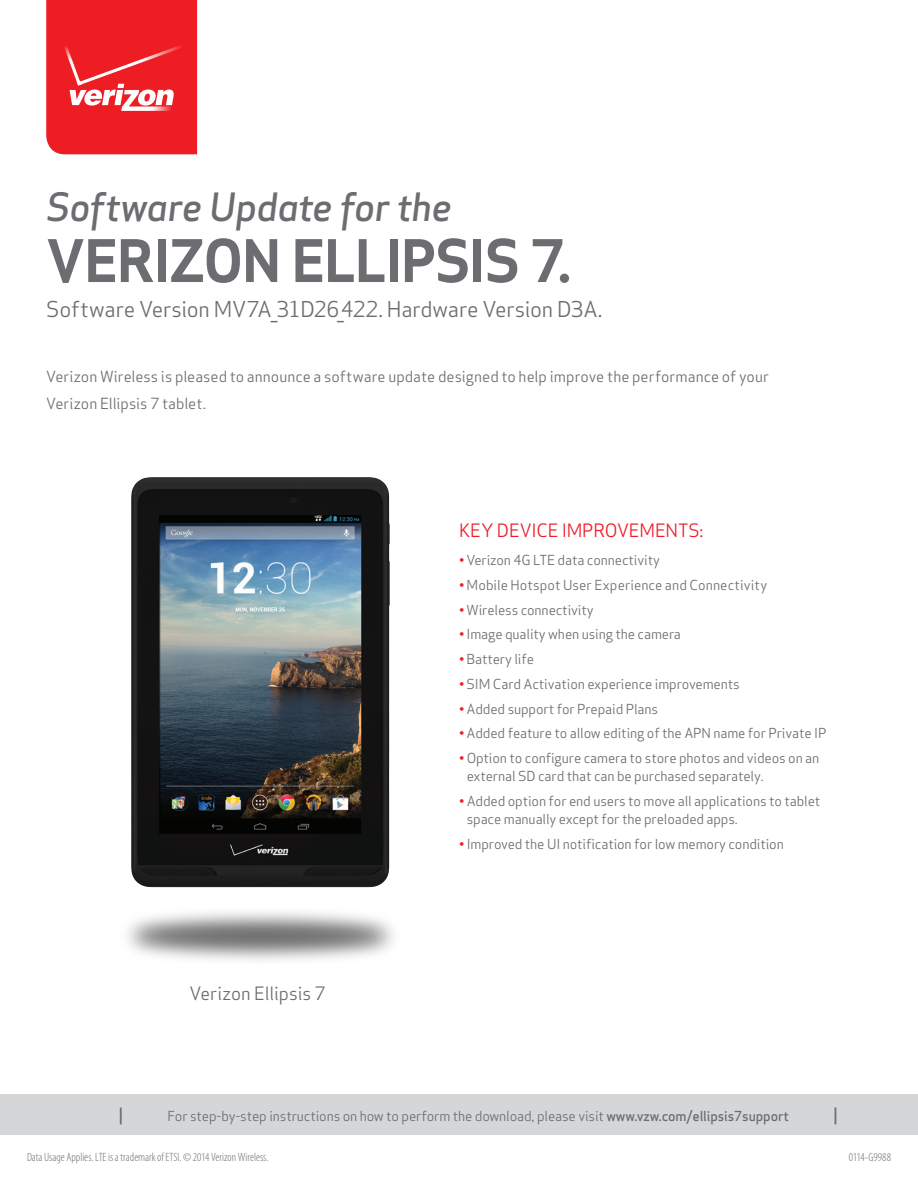
<style>
.page{position:relative;width:918px;height:1188px;background:#fff}
.page>*{position:absolute;margin:0;border:0;box-sizing:border-box;transform-origin:0 0}
.Legal{font:700 57.15px "Apex Sans";letter-spacing:-.02em;color:#6c6d70}
.Legal-2{font:italic 500 38.1px "Apex Sans";letter-spacing:-.02em;color:#6c6d70}
.Legal-3{font:21.3px "Apex Sans";letter-spacing:-.01em;color:#6c6d70}
.SL10_Intro_Paragraph{font:18px "Apex Sans";letter-spacing:-.01em;color:#ee1c28}
.SL10_Intro_Paragraph-2{font:18px "Apex Sans";letter-spacing:-.005em;color:#6c6d70}
.t1{font:500 16.5px "Apex Sans";color:#6c6d70}
.SL10_Intro_Paragraph-3{font:15px/27px "Apex Sans";color:#6c6d70}
.t2{font:13.5px/18px "Apex Sans";letter-spacing:-.01em;color:#6c6d70}
.SL10_Footnote{font:300 condensed 12px "Myriad Pro";color:#6c6d70}
.s1{color:#ee1c28}
.s2{font-weight:500}
</style>
<div class="page">
<div style="left:0;top:1095px;width:918px;height:40px;background:#d5d6d8"></div>
<svg style="left:46px;top:0;width:151px;height:154px;background:#ef2e33"></svg>
<img style="left:131px;top:477px;width:259px;height:410px">
<p class="Legal-2" style="left:46px;top:173px;width:407px">Software Update for the</p>
<p class="Legal" style="left:46px;top:224px;width:526px">VERIZON ELLIPSIS 7.</p>
<p class="Legal-3" style="left:46px;top:292px;width:558px">Software Version MV7A_31D26_422. Hardware Version D3A.</p>
<p class="SL10_Intro_Paragraph-3" style="left:46px;top:361px;width:724px">Verizon Wireless is pleased to announce a software update designed to help improve the performance of your<br>Verizon Ellipsis 7 tablet.</p>
<p class="SL10_Intro_Paragraph" style="left:459px;top:516px;width:246px">KEY DEVICE IMPROVEMENTS:</p>
<p class="SL10_Intro_Paragraph-2" style="left:189px;top:979px;width:138px">Verizon Ellipsis 7</p>
<p class="t2" style="left:459px;top:550px;width:202px"><span class="s1">•</span> Verizon 4G LTE data connectivity</p>
<p class="t2" style="left:459px;top:575px;width:310px"><span class="s1">•</span> Mobile Hotspot User Experience and Connectivity</p>
<p class="t2" style="left:459px;top:599px;width:136px"><span class="s1">•</span> Wireless connectivity</p>
<p class="t2" style="left:459px;top:624px;width:224px"><span class="s1">•</span> Image quality when using the camera</p>
<p class="t2" style="left:459px;top:649px;width:77px"><span class="s1">•</span> Battery life</p>
<p class="t2" style="left:459px;top:674px;width:282px"><span class="s1">•</span> SIM Card Activation experience improvements</p>
<p class="t2" style="left:459px;top:698px;width:201px"><span class="s1">•</span> Added support for Prepaid Plans</p>
<p class="t2" style="left:459px;top:723px;width:369px"><span class="s1">•</span> Added feature to allow editing of the APN name for Private IP</p>
<p class="t2" style="left:467px;top:748px;width:354px;text-indent:-8px"><span class="s1">•</span> Option to configure camera to store photos and videos on an external SD card that can be purchased separately.</p>
<p class="t2" style="left:467px;top:791px;width:355px;text-indent:-8px"><span class="s1">•</span> Added option for end users to move all applications to tablet space manually except for the preloaded apps.</p>
<p class="t2" style="left:459px;top:833px;width:326px"><span class="s1">•</span> Improved the UI notification for low memory condition</p>
<p class="t1" style="left:118px;top:1100px;width:6px">|</p>
<p class="t2" style="left:168px;top:1106px;width:623px">For step-by-step instructions on how to perform the download, please visit <span class="s2">www.vzw.com/ellipsis7support</span></p>
<p class="t1" style="left:833px;top:1100px;width:6px">|</p>
<p class="SL10_Footnote" style="left:27px;top:1150px;width:243px">Data Usage Applies. LTE is a trademark of ETSI. © 2014 Verizon Wireless.</p>
<p class="SL10_Footnote" style="left:849px;top:1150px;width:44px">0114-G9988</p>
</div>
